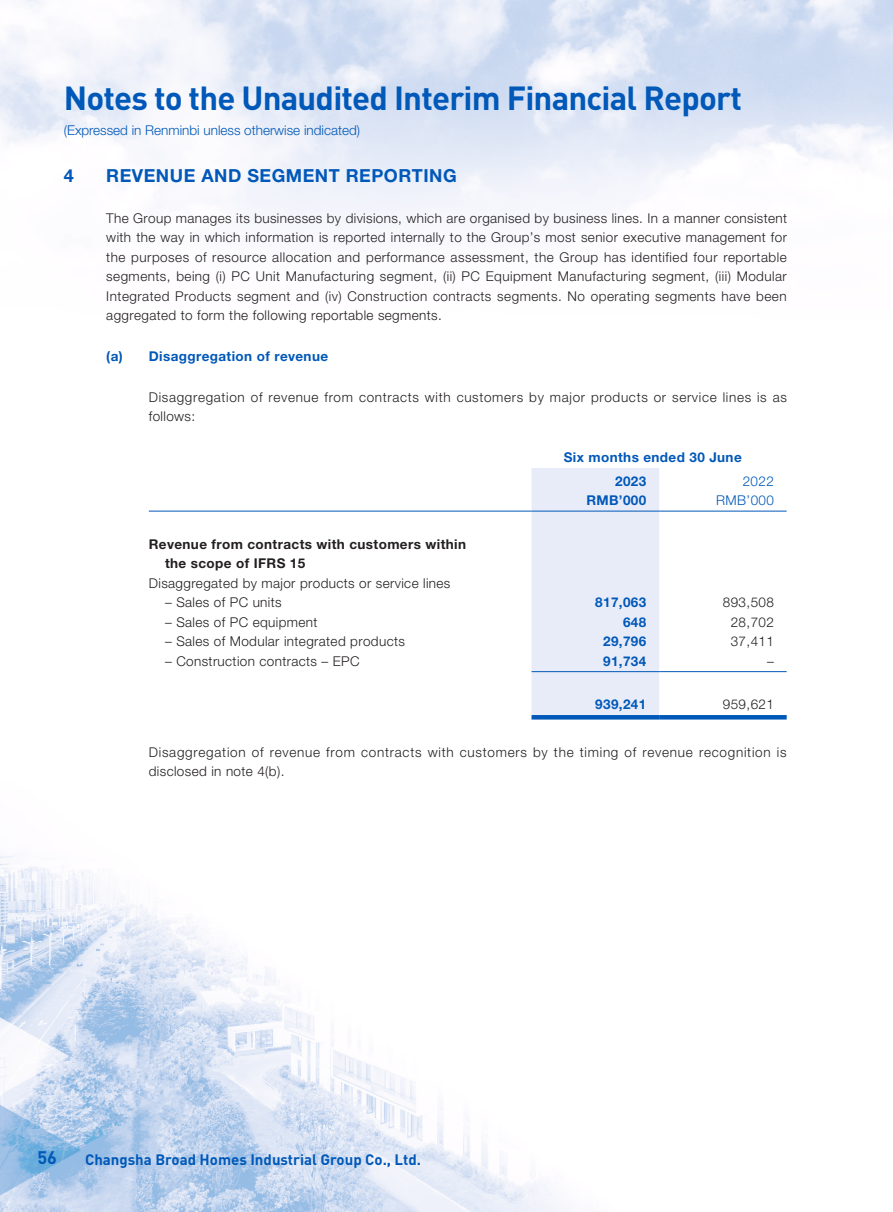
<style>
.page{position:relative;width:893px;height:1212px;background:#fff}
.page>*{position:absolute;margin:0;border:0;box-sizing:border-box;transform-origin:0 0}
.t1{font:700 33px "DIN";letter-spacing:-.025em;color:#0058b8}
._01_Heading_1{font:700 18px "Helvetica Neue LT Std";letter-spacing:.03em;color:#0058b8}
.t2{font:700 18px "DIN";color:#0058b8}
.t3{font:700 15px "DIN";color:#0058b8}
._00_Body_text{font:300 13.5px/19.5px "Helvetica Neue LT Std";letter-spacing:.05em;color:#231f20}
._50_Table_Body{font:300 13.5px "Helvetica Neue LT Std";letter-spacing:.03em;color:#231f20}
._50_Table_Body-2{font:700 13.5px "Helvetica Neue LT Std";letter-spacing:.03em;color:#0058b8}
._50_Table_Body-3{font:300 13.5px "Helvetica Neue LT Std";color:#0058b8}
._50_Table_Body-4{font:700 13.5px/19.5px "Helvetica Neue LT Std";letter-spacing:.03em;color:#231f20}
._02_Heading_2{font:700 13.5px "Helvetica Neue LT Std";letter-spacing:.03em;color:#0058b8}
</style>
<div class="page">
<img style="left:0;top:0;width:893px;height:1212px">
<div style="left:531px;top:468px;width:128px;height:247px;background:#e8ecf8"></div>
<hr style="left:149px;top:511px;width:382px;height:1px;background:#0058b8">
<hr style="left:531px;top:511px;width:128px;height:1px;background:#0058b8">
<hr style="left:659px;top:511px;width:128px;height:1px;background:#0058b8">
<hr style="left:531px;top:671px;width:128px;height:1px;background:#0058b8">
<hr style="left:659px;top:671px;width:128px;height:1px;background:#0058b8">
<hr style="left:531px;top:715px;width:128px;height:4px;background:#0058b8">
<hr style="left:659px;top:715px;width:128px;height:4px;background:#0058b8">
<h1 class="t1" style="left:64px;top:76px;width:680px">Notes to the Unaudited Interim Financial Report</h1>
<p class="_50_Table_Body-3" style="left:64px;top:122px;width:298px">(Expressed in Renminbi unless otherwise indicated)</p>
<p class="_01_Heading_1" style="left:64px;top:164px;width:12px">4</p>
<p class="_01_Heading_1" style="left:106px;top:164px;width:352px">REVENUE AND SEGMENT REPORTING</p>
<p class="_00_Body_text" style="left:106px;top:208px;width:682px;text-align:justify">The Group manages its businesses by divisions, which are organised by business lines. In a manner consistent with the way in which information is reported internally to the Group’s most senior executive management for the purposes of resource allocation and performance assessment, the Group has identified four reportable segments, being (i) PC Unit Manufacturing segment, (ii) PC Equipment Manufacturing segment, (iii) Modular Integrated Products segment and (iv) Construction contracts segments. No operating segments have been aggregated to form the following reportable segments.</p>
<p class="_02_Heading_2" style="left:106px;top:348px;width:223px">(a) Disaggregation of revenue</p>
<p class="_00_Body_text" style="left:149px;top:387px;width:640px">Disaggregation of revenue from contracts with customers by major products or service lines is as follows:</p>
<p class="_50_Table_Body-2" style="left:564px;top:449px;width:179px">Six months ended 30 June</p>
<p class="_50_Table_Body-2" style="left:615px;top:473px;width:33px">2023</p>
<p class="_50_Table_Body-3" style="left:743px;top:473px;width:33px">2022</p>
<p class="_50_Table_Body-2" style="left:586px;top:492px;width:62px">RMB’000</p>
<p class="_50_Table_Body-3" style="left:716px;top:492px;width:59px">RMB’000</p>
<p class="_50_Table_Body-4" style="left:165px;top:534px;width:302px;text-indent:-16px">Revenue from contracts with customers within the scope of IFRS 15</p>
<p class="_50_Table_Body" style="left:149px;top:575px;width:303px">Disaggregated by major products or service lines</p>
<p class="_50_Table_Body" style="left:165px;top:594px;width:118px">– Sales of PC units</p>
<p class="_50_Table_Body-2" style="left:595px;top:594px;width:53px">817,063</p>
<p class="_50_Table_Body" style="left:723px;top:594px;width:53px">893,508</p>
<p class="_50_Table_Body" style="left:165px;top:614px;width:154px">– Sales of PC equipment</p>
<p class="_50_Table_Body-2" style="left:623px;top:614px;width:25px">648</p>
<p class="_50_Table_Body" style="left:731px;top:614px;width:45px">28,702</p>
<p class="_50_Table_Body" style="left:165px;top:633px;width:241px">– Sales of Modular integrated products</p>
<p class="_50_Table_Body-2" style="left:603px;top:633px;width:45px">29,796</p>
<p class="_50_Table_Body" style="left:731px;top:633px;width:45px">37,411</p>
<p class="_50_Table_Body" style="left:165px;top:653px;width:196px">– Construction contracts – EPC</p>
<p class="_50_Table_Body-2" style="left:603px;top:653px;width:45px">91,734</p>
<p class="_50_Table_Body" style="left:767px;top:653px;width:8px">–</p>
<p class="_50_Table_Body-2" style="left:595px;top:696px;width:53px">939,241</p>
<p class="_50_Table_Body" style="left:723px;top:696px;width:53px">959,621</p>
<p class="_00_Body_text" style="left:149px;top:742px;width:639px">Disaggregation of revenue from contracts with customers by the timing of revenue recognition is disclosed in note 4(b).</p>
<h2 class="t2" style="left:37px;top:1146px;width:21px">56</h2>
<p class="t3" style="left:85px;top:1149px;width:338px">Changsha Broad Homes Industrial Group Co., Ltd.</p>
</div>
